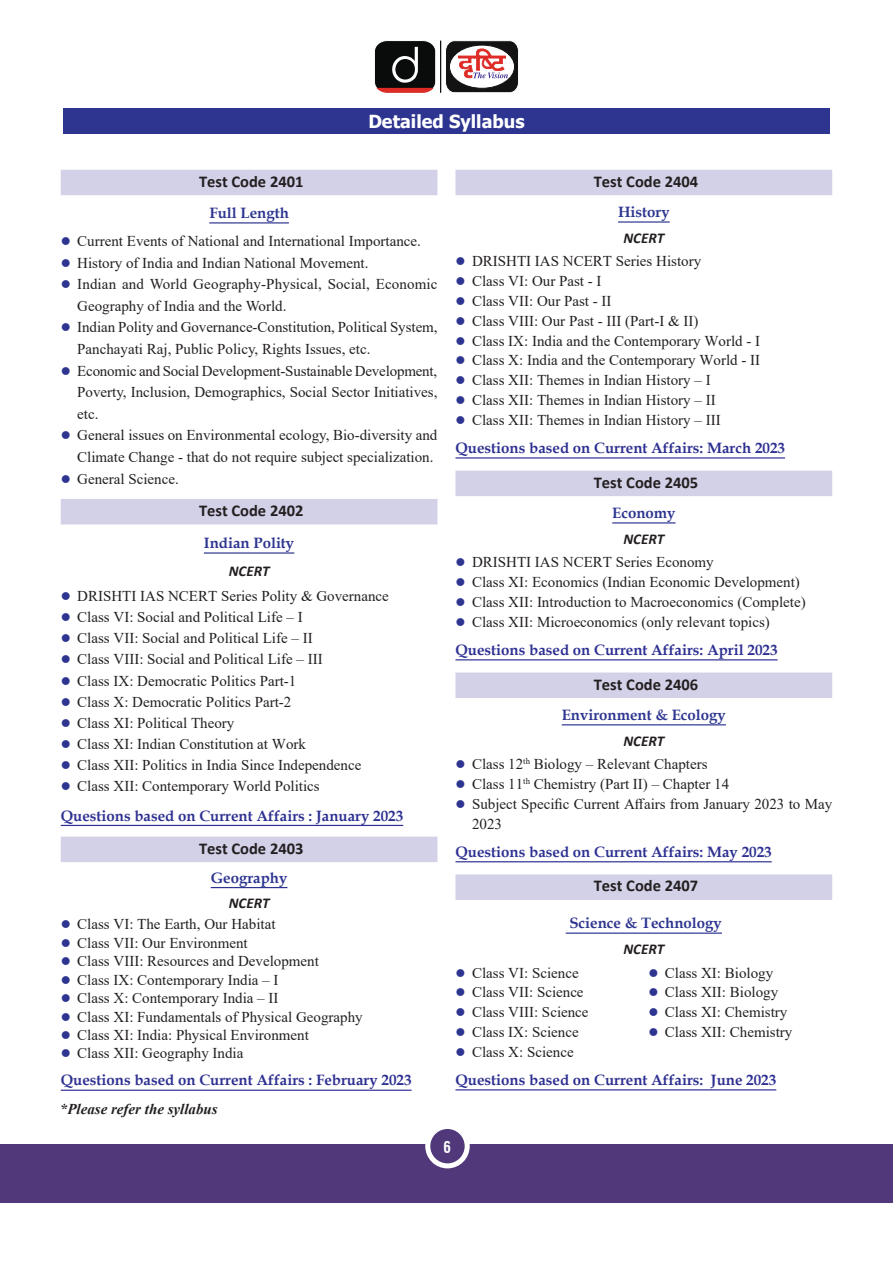
<style>
.page{position:relative;width:893px;height:1263px;background:#fff}
.page>*{position:absolute;margin:0;border:0;box-sizing:border-box;transform-origin:0 0}
.t1{font:700 18px "Tahoma";color:#fff}
.Test_Code-1{font:700 16.5px "Calibri";color:#231f20}
.t2{font:700 condensed 15.75px "Swiss 721 BT";color:#fff;scale:.95 1}
.t3{font:15px/21.6px "Times New Roman";color:#231f20}
.H1_Dark_Blue{font:700 15px "Book Antiqua";color:#2e3092}
.H-1{font:700 15px "Book Antiqua";color:#2d3590}
.Para_1{font:italic 700 15px "Calibri";color:#231f20}
.Para_1-2{font:italic 700 15px "Times New Roman";color:#231f20}
</style>
<div class="page">
<div style="left:0;top:1144px;width:893px;height:58px;background:#51387a"></div>
<div style="left:425px;top:1124px;width:45px;height:44px;background:#fff;border-radius:50%"></div>
<div style="left:430px;top:1129px;width:35px;height:34px;background:#51387a;border-radius:50%"></div>
<svg style="left:374px;top:40px;width:62px;height:53px;background:#433736"></svg>
<svg style="left:445px;top:41px;width:74px;height:52px"></svg>
<hr style="left:440px;top:41px;width:1px;height:52px;background:#040503">
<div style="left:61px;top:170px;width:376px;height:25px;background:#d3d1e8"></div>
<hr style="left:209px;top:222px;width:80px;height:1px;background:#2d3590">
<div style="left:61px;top:499px;width:376px;height:25px;background:#d3d1e8"></div>
<hr style="left:204px;top:552px;width:90px;height:2px;background:#2d3590">
<hr style="left:61px;top:825px;width:342px;height:1px;background:#2e3092">
<div style="left:61px;top:837px;width:376px;height:25px;background:#d3d1e8"></div>
<hr style="left:211px;top:887px;width:76px;height:1px;background:#2d3590">
<hr style="left:61px;top:1089px;width:351px;height:2px;background:#2e3092">
<div style="left:63px;top:108px;width:766px;height:26px;background:#2d3590"></div>
<div style="left:455px;top:170px;width:377px;height:25px;background:#d3d1e8"></div>
<hr style="left:618px;top:221px;width:52px;height:2px;background:#2d3590">
<hr style="left:455px;top:457px;width:330px;height:2px;background:#2e3092">
<div style="left:455px;top:471px;width:377px;height:25px;background:#d3d1e8"></div>
<hr style="left:612px;top:522px;width:63px;height:1px;background:#2d3590">
<hr style="left:455px;top:659px;width:322px;height:1px;background:#2e3092">
<div style="left:455px;top:672px;width:377px;height:26px;background:#d3d1e8"></div>
<hr style="left:562px;top:724px;width:164px;height:1px;background:#2d3590">
<hr style="left:455px;top:861px;width:317px;height:1px;background:#2e3092">
<div style="left:455px;top:874px;width:377px;height:26px;background:#d3d1e8"></div>
<hr style="left:566px;top:932px;width:156px;height:2px;background:#2d3590">
<hr style="left:455px;top:1089px;width:321px;height:1px;background:#2e3092">
<p class="t1" style="left:368px;top:109px;width:158px">Detailed Syllabus</p>
<p class="Test_Code-1" style="left:199px;top:170px;width:106px">Test Code 2401</p>
<p class="H-1" style="left:209px;top:203px;width:81px">Full Length</p>
<p class="t3" style="left:77px;top:230px;width:345px">Current Events of National and International Importance.</p>
<p class="t3" style="left:77px;top:251px;width:293px">History of India and Indian National Movement.</p>
<p class="t3" style="left:77px;top:273px;width:362px">Indian and World Geography-Physical, Social, Economic<br>Geography of India and the World.</p>
<p class="t3" style="left:77px;top:316px;width:362px">Indian Polity and Governance-Constitution, Political System,<br>Panchayati Raj, Public Policy, Rights Issues, etc.</p>
<p class="t3" style="left:77px;top:359px;width:362px;text-align:justify">Economic and Social Development-Sustainable Development, Poverty, Inclusion, Demographics, Social Sector Initiatives, etc.</p>
<p class="t3" style="left:77px;top:424px;width:362px">General issues on Environmental ecology, Bio-diversity and<br>Climate Change - that do not require subject specialization.</p>
<p class="t3" style="left:77px;top:467px;width:103px">General Science.</p>
<p class="Test_Code-1" style="left:199px;top:499px;width:106px">Test Code 2402</p>
<p class="H-1" style="left:204px;top:533px;width:92px">Indian Polity</p>
<p class="Para_1" style="left:229px;top:561px;width:42px">NCERT</p>
<p class="t3" style="left:77px;top:585px;width:313px">DRISHTI IAS NCERT Series Polity &amp; Governance</p>
<p class="t3" style="left:77px;top:606px;width:227px">Class VI: Social and Political Life – I</p>
<p class="t3" style="left:77px;top:627px;width:237px">Class VII: Social and Political Life – II</p>
<p class="t3" style="left:77px;top:648px;width:247px">Class VIII: Social and Political Life – III</p>
<p class="t3" style="left:77px;top:669px;width:221px">Class IX: Democratic Politics Part-1</p>
<p class="t3" style="left:77px;top:690px;width:216px">Class X: Democratic Politics Part-2</p>
<p class="t3" style="left:77px;top:712px;width:159px">Class XI: Political Theory</p>
<p class="t3" style="left:77px;top:733px;width:230px">Class XI: Indian Constitution at Work</p>
<p class="t3" style="left:77px;top:754px;width:286px">Class XII: Politics in India Since Independence</p>
<p class="t3" style="left:77px;top:775px;width:244px">Class XII: Contemporary World Politics</p>
<p class="H1_Dark_Blue" style="left:61px;top:805px;width:344px">Questions based on Current Affairs : January 2023</p>
<p class="Test_Code-1" style="left:199px;top:836px;width:106px">Test Code 2403</p>
<p class="H-1" style="left:211px;top:867px;width:78px">Geography</p>
<p class="Para_1" style="left:229px;top:892px;width:42px">NCERT</p>
<p class="t3" style="left:77px;top:913px;width:200px">Class VI: The Earth, Our Habitat</p>
<p class="t3" style="left:77px;top:931px;width:172px">Class VII: Our Environment</p>
<p class="t3" style="left:77px;top:950px;width:243px">Class VIII: Resources and Development</p>
<p class="t3" style="left:77px;top:968px;width:203px">Class IX: Contemporary India – I</p>
<p class="t3" style="left:77px;top:987px;width:203px">Class X: Contemporary India – II</p>
<p class="t3" style="left:77px;top:1005px;width:287px">Class XI: Fundamentals of Physical Geography</p>
<p class="t3" style="left:77px;top:1024px;width:233px">Class XI: India: Physical Environment</p>
<p class="t3" style="left:77px;top:1042px;width:168px">Class XII: Geography India</p>
<p class="H1_Dark_Blue" style="left:61px;top:1070px;width:352px">Questions based on Current Affairs : February 2023</p>
<p class="Para_1-2" style="left:60px;top:1098px;width:159px">*Please refer the syllabus</p>
<p class="Test_Code-1" style="left:594px;top:170px;width:106px">Test Code 2404</p>
<p class="H-1" style="left:618px;top:202px;width:53px">History</p>
<p class="Para_1" style="left:623px;top:228px;width:42px">NCERT</p>
<p class="t3" style="left:472px;top:250px;width:231px">DRISHTI IAS NCERT Series History</p>
<p class="t3" style="left:472px;top:270px;width:131px">Class VI: Our Past - I</p>
<p class="t3" style="left:472px;top:290px;width:141px">Class VII: Our Past - II</p>
<p class="t3" style="left:472px;top:309px;width:228px">Class VIII: Our Past - III (Part-I &amp; II)</p>
<p class="t3" style="left:472px;top:329px;width:290px">Class IX: India and the Contemporary World - I</p>
<p class="t3" style="left:472px;top:349px;width:290px">Class X: India and the Contemporary World - II</p>
<p class="t3" style="left:472px;top:369px;width:240px">Class XII: Themes in Indian History – I</p>
<p class="t3" style="left:472px;top:389px;width:245px">Class XII: Themes in Indian History – II</p>
<p class="t3" style="left:472px;top:408px;width:250px">Class XII: Themes in Indian History – III</p>
<p class="H1_Dark_Blue" style="left:455px;top:438px;width:331px">Questions based on Current Affairs: March 2023</p>
<p class="Test_Code-1" style="left:594px;top:470px;width:106px">Test Code 2405</p>
<p class="H-1" style="left:612px;top:503px;width:65px">Economy</p>
<p class="Para_1" style="left:623px;top:529px;width:42px">NCERT</p>
<p class="t3" style="left:472px;top:551px;width:243px">DRISHTI IAS NCERT Series Economy</p>
<p class="t3" style="left:472px;top:571px;width:329px">Class XI: Economics (Indian Economic Development)</p>
<p class="t3" style="left:472px;top:591px;width:335px">Class XII: Introduction to Macroeconomics (Complete)</p>
<p class="t3" style="left:472px;top:610px;width:299px">Class XII: Microeconomics (only relevant topics)</p>
<p class="H1_Dark_Blue" style="left:455px;top:640px;width:324px">Questions based on Current Affairs: April 2023</p>
<p class="Test_Code-1" style="left:594px;top:672px;width:106px">Test Code 2406</p>
<p class="H-1" style="left:562px;top:705px;width:166px">Environment &amp; Ecology</p>
<p class="Para_1" style="left:623px;top:731px;width:42px">NCERT</p>
<p class="t3" style="left:472px;top:753px;width:237px">Class 12<sup>th</sup> Biology – Relevant Chapters</p>
<p class="t3" style="left:472px;top:773px;width:259px">Class 11<sup>th</sup> Chemistry (Part II) – Chapter 14</p>
<p class="t3" style="left:472px;top:793px;width:362px;line-height:19.8px">Subject Specific Current Affairs from January 2023 to May<br>2023</p>
<p class="H1_Dark_Blue" style="left:455px;top:842px;width:318px">Questions based on Current Affairs: May 2023</p>
<p class="Test_Code-1" style="left:594px;top:874px;width:106px">Test Code 2407</p>
<p class="H-1" style="left:569px;top:913px;width:154px">Science &amp; Technology</p>
<p class="Para_1" style="left:623px;top:939px;width:42px">NCERT</p>
<p class="t3" style="left:472px;top:961px;width:108px">Class VI: Science</p>
<p class="t3" style="left:472px;top:981px;width:113px">Class VII: Science</p>
<p class="t3" style="left:472px;top:1001px;width:118px">Class VIII: Science</p>
<p class="t3" style="left:472px;top:1020px;width:108px">Class IX: Science</p>
<p class="t3" style="left:472px;top:1040px;width:103px">Class X: Science</p>
<p class="t3" style="left:665px;top:961px;width:110px">Class XI: Biology</p>
<p class="t3" style="left:665px;top:981px;width:115px">Class XII: Biology</p>
<p class="t3" style="left:665px;top:1001px;width:124px">Class XI: Chemistry</p>
<p class="t3" style="left:665px;top:1020px;width:129px">Class XII: Chemistry</p>
<p class="H1_Dark_Blue" style="left:455px;top:1070px;width:322px">Questions based on Current Affairs: June 2023</p>
<p class="t2" style="left:444px;top:1138px;width:9px">6</p>
</div>
